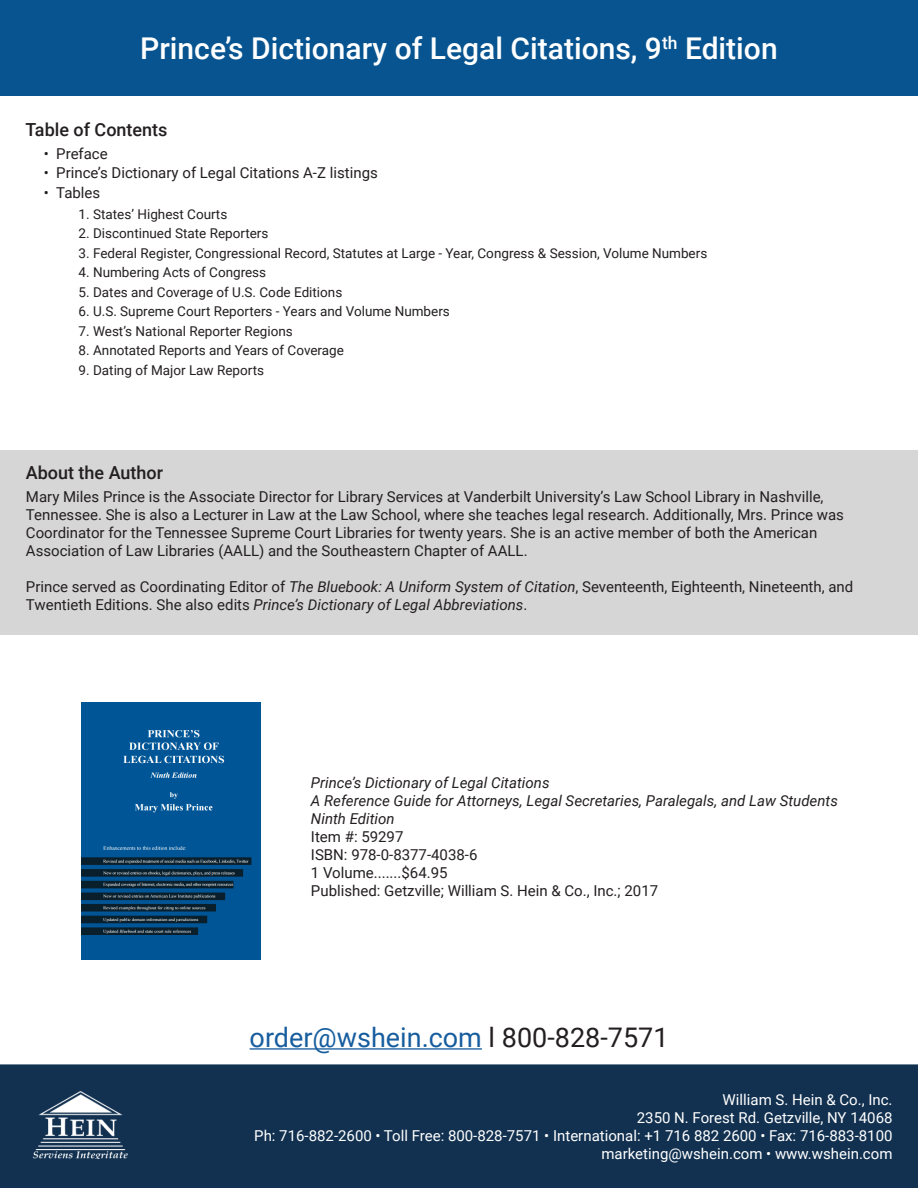
<style>
.page{position:relative;width:918px;height:1188px;background:#fff}
.page>*{position:absolute;margin:0;border:0;box-sizing:border-box;transform-origin:0 0}
.t1{font:500 30px "Roboto";color:#fff}
.t2{font:27px "Roboto";color:#175d9e}
.t3{font:500 18px "Roboto";color:#231f20}
.t4{font:15px/18px "Roboto";color:#231f20}
.t5{font:15px "Roboto";color:#fff}
.t6{font:italic 15px/18px "Roboto";color:#231f20}
.t7{font:13.5px "Roboto";color:#231f20}
.s1{font-style:italic}
.s2{color:#231f20}
</style>
<div class="page">
<div style="left:0;top:0;width:918px;height:95px;background:#075490"></div>
<div style="left:0;top:1064px;width:918px;height:124px;background:#123150"></div>
<img style="left:26px;top:1084px;width:106px;height:75px">
<hr style="left:250px;top:1048px;width:232px;height:2px;background:#175d9e">
<div style="left:0;top:450px;width:918px;height:184px;background:#d6d6d6"></div>
<img style="left:81px;top:702px;width:179px;height:257px">
<p class="t1" style="left:140px;top:27px;width:639px">Prince’s Dictionary of Legal Citations, 9<sup>th</sup> Edition</p>
<p class="t3" style="left:26px;top:117px;width:144px">Table of Contents</p>
<p class="t4" style="left:44px;top:144px;width:65px">• Preface</p>
<p class="t4" style="left:44px;top:163px;width:336px">• Prince’s Dictionary of Legal Citations A-Z listings</p>
<p class="t4" style="left:44px;top:183px;width:58px">• Tables</p>
<p class="t7" style="left:79px;top:204px;width:150px">1. States’ Highest Courts</p>
<p class="t7" style="left:79px;top:224px;width:191px">2. Discontinued State Reporters</p>
<p class="t7" style="left:79px;top:243px;width:630px">3. Federal Register, Congressional Record, Statutes at Large - Year, Congress &amp; Session, Volume Numbers</p>
<p class="t7" style="left:79px;top:263px;width:189px">4. Numbering Acts of Congress</p>
<p class="t7" style="left:79px;top:282px;width:265px">5. Dates and Coverage of U.S. Code Editions</p>
<p class="t7" style="left:79px;top:302px;width:373px">6. U.S. Supreme Court Reporters - Years and Volume Numbers</p>
<p class="t7" style="left:79px;top:321px;width:216px">7. West’s National Reporter Regions</p>
<p class="t7" style="left:79px;top:341px;width:267px">8. Annotated Reports and Years of Coverage</p>
<p class="t7" style="left:79px;top:360px;width:187px">9. Dating of Major Law Reports</p>
<p class="t3" style="left:26px;top:460px;width:139px">About the Author</p>
<p class="t4" style="left:26px;top:487px;width:820px">Mary Miles Prince is the Associate Director for Library Services at Vanderbilt University’s Law School Library in Nashville, Tennessee. She is also a Lecturer in Law at the Law School, where she teaches legal research. Additionally, Mrs. Prince was Coordinator for the Tennessee Supreme Court Libraries for twenty years. She is an active member of both the American Association of Law Libraries (AALL) and the Southeastern Chapter of AALL.</p>
<p class="t4" style="left:26px;top:577px;width:829px">Prince served as Coordinating Editor of <span class="s1">The Bluebook: A Uniform System of Citation</span>, Seventeenth, Eighteenth, Nineteenth, and<br>Twentieth Editions. She also edits <span class="s1">Prince’s Dictionary of Legal Abbreviations</span>.</p>
<p class="t6" style="left:311px;top:773px;width:240px">Prince’s Dictionary of Legal Citations</p>
<p class="t6" style="left:311px;top:791px;width:528px">A Reference Guide for Attorneys, Legal Secretaries, Paralegals, and Law Students<br>Ninth Edition</p>
<p class="t4" style="left:311px;top:827px;width:94px">Item #: 59297</p>
<p class="t4" style="left:311px;top:845px;width:168px">ISBN: 978-0-8377-4038-6</p>
<p class="t4" style="left:311px;top:863px;width:138px">1 Volume.......$64.95</p>
<p class="t4" style="left:311px;top:881px;width:349px">Published: Getzville; William S. Hein &amp; Co., Inc.; 2017</p>
<p class="t2" style="left:250px;top:1018px;width:420px">order@wshein.com <span class="s2">l 800-828-7571</span></p>
<p class="t5" style="left:723px;top:1089px;width:171px">William S. Hein &amp; Co., Inc.</p>
<p class="t5" style="left:637px;top:1107px;width:257px">2350 N. Forest Rd. Getzville, NY 14068</p>
<p class="t5" style="left:254px;top:1125px;width:640px">Ph: 716-882-2600 • Toll Free: 800-828-7571 • International: +1 716 882 2600 • Fax: 716-883-8100</p>
<p class="t5" style="left:601px;top:1143px;width:293px">marketing@wshein.com • www.wshein.com</p>
</div>
